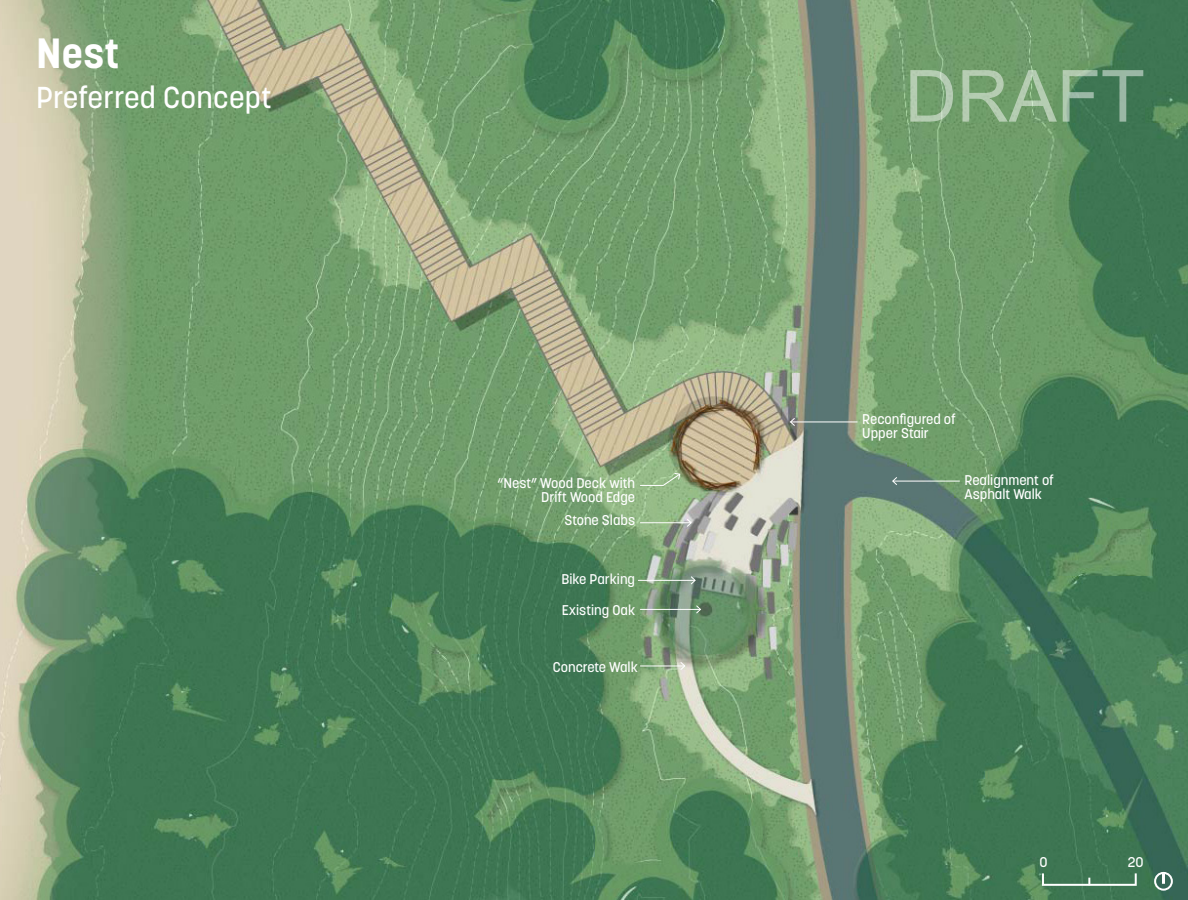
<style>
.page{position:relative;width:1188px;height:900px;background:#fff}
.page>*{position:absolute;margin:0;border:0;box-sizing:border-box;transform-origin:0 0}
.t1{font:72px "Arial";color:rgb(255 255 255/.49)}
.Image_Credit__Large{font:700 42px "Korolev";color:#fff}
.Image_Credit__Large-2{font:500 30px "Korolev";letter-spacing:.01em;color:#fff}
.t2{font:500 14px/14px "Korolev";color:#fff}
</style>
<div class="page">
<img style="left:0;top:0;width:1188px;height:900px">
<hr style="left:640px;top:609px;width:60px;height:1px;background:#fff">
<svg style="left:695px;top:604px;width:7px;height:11px"></svg>
<hr style="left:640px;top:665px;width:45px;height:1px;background:#fff">
<svg style="left:679px;top:661px;width:7px;height:10px"></svg>
<hr style="left:640px;top:522px;width:51px;height:1px;background:#fff">
<svg style="left:686px;top:518px;width:7px;height:10px"></svg>
<svg style="left:639px;top:472px;width:42px;height:14px"></svg>
<hr style="left:638px;top:580px;width:57px;height:1px;background:#fff">
<svg style="left:690px;top:575px;width:7px;height:10px"></svg>
<hr style="left:791px;top:421px;width:67px;height:1px;background:#fff">
<svg style="left:789px;top:417px;width:7px;height:10px"></svg>
<hr style="left:893px;top:481px;width:67px;height:1px;background:#fff">
<svg style="left:891px;top:476px;width:7px;height:10px"></svg>
<div style="left:1154px;top:872px;width:19px;height:19px;border:2px solid #fff;border-radius:50%"></div>
<svg style="left:1162px;top:873px;width:3px;height:11px"></svg>
<div style="left:1042px;top:872px;width:95px;height:14px;border:2px solid #fff"></div>
<p class="Image_Credit__Large" style="left:36px;top:26px;width:85px">Nest</p>
<p class="Image_Credit__Large-2" style="left:36px;top:78px;width:237px">Preferred Concept</p>
<p class="t2" style="left:498px;top:476px;width:139px;text-align:right">“Nest” Wood Deck with<br>Drift Wood Edge</p>
<p class="t2" style="left:564px;top:513px;width:72px">Stone Slabs</p>
<p class="t2" style="left:562px;top:572px;width:75px">Bike Parking</p>
<p class="t2" style="left:562px;top:603px;width:75px">Existing Oak</p>
<p class="t2" style="left:553px;top:660px;width:87px">Concrete Walk</p>
<h1 class="t1" style="left:905px;top:47px;width:241px">DRAFT</h1>
<p class="t2" style="left:862px;top:412px;width:95px">Reconfigured of<br>Upper Stair</p>
<p class="t2" style="left:964px;top:473px;width:91px">Realignment of</p>
<p class="t2" style="left:964px;top:487px;width:79px">Asphalt Walk</p>
<p class="t2" style="left:1040px;top:855px;width:10px">0</p>
<p class="t2" style="left:1128px;top:855px;width:18px">20</p>
</div>
